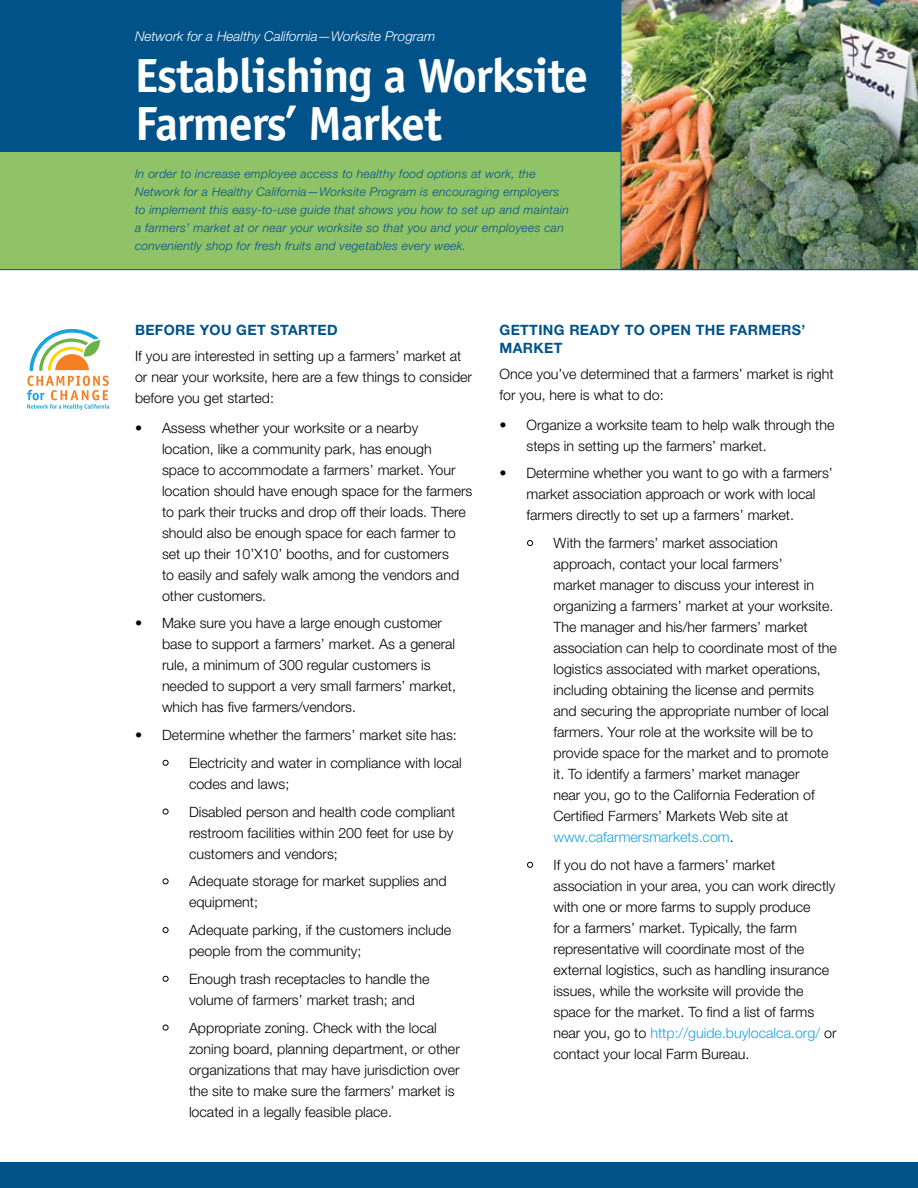
<style>
.page{position:relative;width:918px;height:1188px;background:#fff}
.page>*{position:absolute;margin:0;border:0;box-sizing:border-box;transform-origin:0 0}
.t1{font:700 48px/48px "Officina Sans";letter-spacing:-.025em;color:#fff}
.t2{font:300 14.25px/21px "Helvetica Neue";color:#000}
.t3{font:700 14.25px/18px "Helvetica Neue";letter-spacing:.025em;color:#005288}
.t4{font:italic 300 13.5px "Helvetica Neue";color:#fff}
.t5{font:italic 300 12px/18px "Helvetica Neue";letter-spacing:.025em;color:#005288}
.s1{color:#1ba3dd}
</style>
<div class="page">
<div style="left:0;top:1162px;width:918px;height:26px;background:#005288"></div>
<div style="left:0;top:152px;width:621px;height:118px;background:#90c268"></div>
<div style="left:0;top:0;width:918px;height:152px;background:#005288"></div>
<svg style="left:163px;top:760px;width:5px;height:6px"></svg>
<svg style="left:163px;top:809px;width:5px;height:5px"></svg>
<svg style="left:163px;top:878px;width:5px;height:6px"></svg>
<svg style="left:163px;top:927px;width:5px;height:6px"></svg>
<svg style="left:163px;top:976px;width:5px;height:6px"></svg>
<svg style="left:163px;top:1025px;width:5px;height:5px"></svg>
<svg style="left:527px;top:540px;width:6px;height:6px"></svg>
<svg style="left:527px;top:862px;width:6px;height:6px"></svg>
<img style="left:621px;top:0;width:297px;height:270px">
<svg style="left:27px;top:329px;width:82px;height:81px"></svg>
<p class="t4" style="left:135px;top:28px;width:302px">Network for a Healthy California—Worksite Program</p>
<h1 class="t1" style="left:135px;top:51px;width:455px">Establishing a Worksite<br>Farmers’ Market</h1>
<p class="t5" style="left:135px;top:165px;width:435px">In order to increase employee access to healthy food options at work, the Network for a Healthy California—Worksite Program is encouraging employers to implement this easy-to-use guide that shows you how to set up and maintain a farmers’ market at or near your worksite so that you and your employees can conveniently shop for fresh fruits and vegetables every week.</p>
<p class="t3" style="left:135px;top:321px;width:204px">BEFORE YOU GET STARTED</p>
<p class="t2" style="left:135px;top:345px;width:339px">If you are interested in setting up a farmers’ market at or near your worksite, here are a few things to consider before you get started:</p>
<p class="t2" style="left:162px;top:417px;width:312px;text-indent:-27px">• Assess whether your worksite or a nearby location, like a community park, has enough space to accommodate a farmers’ market. Your location should have enough space for the farmers to park their trucks and drop off their loads. There should also be enough space for each farmer to set up their 10’X10’ booths, and for customers<br>to easily and safely walk among the vendors and other customers.</p>
<p class="t2" style="left:162px;top:613px;width:296px;text-indent:-27px">• Make sure you have a large enough customer base to support a farmers’ market. As a general rule, a minimum of 300 regular customers is needed to support a very small farmers’ market, which has five farmers/vendors.</p>
<p class="t2" style="left:189px;top:721px;width:274px;line-height:27.8px;text-indent:-54px">• Determine whether the farmers’ market site has:<br>Electricity and water in compliance with local</p>
<p class="t2" style="left:189px;top:770px;width:268px;line-height:27.8px">codes and laws;<br>Disabled person and health code compliant</p>
<p class="t2" style="left:189px;top:822px;width:266px">restroom facilities within 200 feet for use by customers and vendors;</p>
<p class="t2" style="left:189px;top:871px;width:259px">Adequate storage for market supplies and equipment;</p>
<p class="t2" style="left:189px;top:919px;width:264px">Adequate parking, if the customers include people from the community;</p>
<p class="t2" style="left:189px;top:968px;width:242px">Enough trash receptacles to handle the volume of farmers’ market trash; and</p>
<p class="t2" style="left:189px;top:1017px;width:272px">Appropriate zoning. Check with the local zoning board, planning department, or other organizations that may have jurisdiction over the site to make sure the farmers’ market is located in a legally feasible place.</p>
<p class="t3" style="left:499px;top:321px;width:308px">GETTING READY TO OPEN THE FARMERS’<br>MARKET</p>
<p class="t2" style="left:499px;top:363px;width:336px">Once you’ve determined that a farmers’ market is right for you, here is what to do:</p>
<p class="t2" style="left:527px;top:414px;width:310px;text-indent:-27px">• Organize a worksite team to help walk through the steps in setting up the farmers’ market.</p>
<p class="t2" style="left:527px;top:463px;width:308px;text-indent:-27px">• Determine whether you want to go with a farmers’ market association approach or work with local farmers directly to set up a farmers’ market.</p>
<p class="t2" style="left:554px;top:532px;width:285px">With the farmers’ market association approach, contact your local farmers’<br>market manager to discuss your interest in organizing a farmers’ market at your worksite.<br>The manager and his/her farmers’ market association can help to coordinate most of the logistics associated with market operations, including obtaining the license and permits and securing the appropriate number of local farmers. Your role at the worksite will be to provide space for the market and to promote it. To identify a farmers’ market manager<br>near you, go to the California Federation of Certified Farmers’ Markets Web site at <span class="s1">www.cafarmersmarkets.com</span>.</p>
<p class="t2" style="left:554px;top:854px;width:284px">If you do not have a farmers’ market association in your area, you can work directly with one or more farms to supply produce<br>for a farmers’ market. Typically, the farm representative will coordinate most of the external logistics, such as handling insurance issues, while the worksite will provide the space for the market. To find a list of farms near you, go to <span class="s1">http://guide.buylocalca.org/</span> or contact your local Farm Bureau.</p>
</div>
